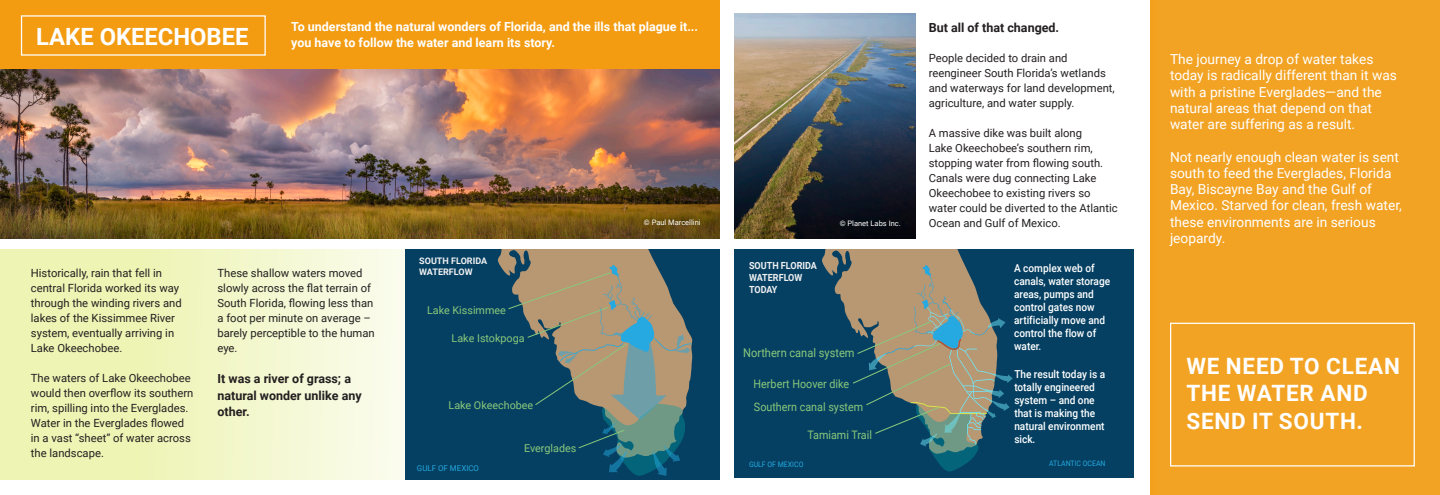
<style>
.page{position:relative;width:1440px;height:495px;background:#fff}
.page>*{position:absolute;margin:0;border:0;box-sizing:border-box;transform-origin:0 0}
.t1{font:700 23.75px "Roboto";color:#fff}
.t2{font:700 22.5px/27.5px "Roboto";letter-spacing:.035em;color:#fff}
.t3{font:13.75px/16.2px "Roboto";color:#fff}
.t4{font:700 12.5px/16.2px "Roboto";color:#fff}
.t5{font:700 12.5px/16.2px "Roboto";color:#231f20}
.t6{font:12px "Roboto";color:#89c87b;scale:.92 1}
.t7{font:11.62px "Roboto";color:#89c87b;scale:.92 1}
.t8{font:11.25px/15px "Roboto";color:#231f20}
.t9{font:500 10.88px/13.1px "Roboto";color:#fff;scale:.92 1}
.t10{font:10.75px "Roboto";color:#89c87b}
.t11{font:700 9.75px/11.8px "Roboto";color:#f1f1f2;scale:.92 1}
.t12{font:700 9px/10.9px "Roboto";color:#f1f1f2}
.t13{font:7.88px "Roboto";color:#25a9e0}
.t14{font:7.5px "Roboto";color:#fff}
.t15{font:7.5px "Roboto";color:#25a9e0;scale:.92 1}
.t16{font:6.5px "Roboto";color:#25a9e0}
</style>
<div class="page">
<div style="left:0;top:249px;width:420px;height:231px;background:linear-gradient(to right,#ebf2a7,#fafbea)"></div>
<div style="left:0;top:0;width:720px;height:69px;background:#f39c12"></div>
<img style="left:0;top:69px;width:720px;height:170px">
<div style="left:1148px;top:0;width:292px;height:495px;background:#f3a324"></div>
<div style="left:734px;top:249px;width:400px;height:229px;background:#054062"></div>
<svg style="left:822px;top:249px;width:143px;height:80px;fill:#b89773"></svg>
<svg style="left:853px;top:265px;width:160px;height:207px"></svg>
<div style="left:1170px;top:323px;width:245px;height:144px;border:1px solid #fff"></div>
<img style="left:734px;top:14px;width:182px;height:224px">
<div style="left:406px;top:249px;width:314px;height:231px;background:#054062"></div>
<svg style="left:498px;top:249px;width:158px;height:26px;background:#a28c70"></svg>
<svg style="left:508px;top:265px;width:184px;height:211px"></svg>
<p class="t1" style="left:36px;top:20px;width:214px">LAKE OKEECHOBEE</p>
<p class="t4" style="left:291px;top:18px;width:409px">To understand the natural wonders of Florida, and the ills that plague it... you have to follow the water and learn its story.</p>
<p class="t14" style="left:644px;top:218px;width:58px">© Paul Marcellini</p>
<p class="t5" style="left:929px;top:19px;width:132px">But all of that changed.</p>
<p class="t8" style="left:929px;top:50px;width:188px">People decided to drain and reengineer South Florida’s wetlands and waterways for land development, agriculture, and water supply.</p>
<p class="t8" style="left:929px;top:125px;width:191px">A massive dike was built along<br>Lake Okeechobee’s southern rim, stopping water from flowing south.<br>Canals were dug connecting Lake Okeechobee to existing rivers so water could be diverted to the Atlantic</p>
<p class="t14" style="left:840px;top:218px;width:62px">© Planet Labs Inc.</p>
<p class="t8" style="left:929px;top:215px;width:133px">Ocean and Gulf of Mexico.</p>
<p class="t8" style="left:31px;top:265px;width:152px">Historically, rain that fell in central Florida worked its way through the winding rivers and lakes of the Kissimmee River system, eventually arriving in<br>Lake Okeechobee.</p>
<p class="t8" style="left:31px;top:370px;width:164px">The waters of Lake Okeechobee would then overflow its southern rim, spilling into the Everglades.<br>Water in the Everglades flowed in a vast “sheet” of water across the landscape.</p>
<p class="t8" style="left:218px;top:265px;width:159px">These shallow waters moved slowly across the flat terrain of<br>South Florida, flowing less than a foot per minute on average – barely perceptible to the human eye.</p>
<p class="t5" style="left:218px;top:370px;width:146px">It was a river of grass; a natural wonder unlike any other.</p>
<p class="t12" style="left:419px;top:255px;width:69px">SOUTH FLORIDA<br>WATERFLOW</p>
<p class="t10" style="left:427px;top:302px;width:80px">Lake Kissimmee</p>
<p class="t10" style="left:452px;top:330px;width:75px">Lake Istokpoga</p>
<p class="t10" style="left:449px;top:398px;width:86px">Lake Okeechobee</p>
<p class="t10" style="left:524px;top:441px;width:54px">Everglades</p>
<p class="t11" style="left:749px;top:260px;width:75px">SOUTH FLORIDA<br>WATERFLOW<br>TODAY</p>
<p class="t6" style="left:743px;top:344px;width:123px">Northern canal system</p>
<p class="t7" style="left:754px;top:376px;width:105px">Herbert Hoover dike</p>
<p class="t7" style="left:754px;top:399px;width:120px">Southern canal system</p>
<p class="t7" style="left:807px;top:426px;width:72px">Tamiami Trail</p>
<p class="t9" style="left:1014px;top:261px;width:106px">A complex web of canals, water storage areas, pumps and control gates now artificially move and control the flow of water.</p>
<p class="t9" style="left:1014px;top:367px;width:100px">The result today is a totally engineered system – and one that is making the natural environment sick.</p>
<p class="t15" style="left:749px;top:459px;width:61px">GULF OF MEXICO</p>
<p class="t15" style="left:1049px;top:458px;width:63px">ATLANTIC OCEAN</p>
<p class="t13" style="left:417px;top:462px;width:64px">GULF OF MEXICO</p>
<p class="t16" style="left:773px;top:463px;width:55px">ATLANTIC OCEAN</p>
<p class="t3" style="left:1170px;top:51px;width:229px">The journey a drop of water takes today is radically different than it was with a pristine Everglades—and the natural areas that depend on that water are suffering as a result.</p>
<p class="t3" style="left:1170px;top:148px;width:233px">Not nearly enough clean water is sent south to feed the Everglades, Florida<br>Bay, Biscayne Bay and the Gulf of<br>Mexico. Starved for clean, fresh water, these environments are in serious jeopardy.</p>
<p class="t2" style="left:1186px;top:351px;width:215px">WE NEED TO CLEAN<br>THE WATER AND<br>SEND IT SOUTH.</p>
</div>
